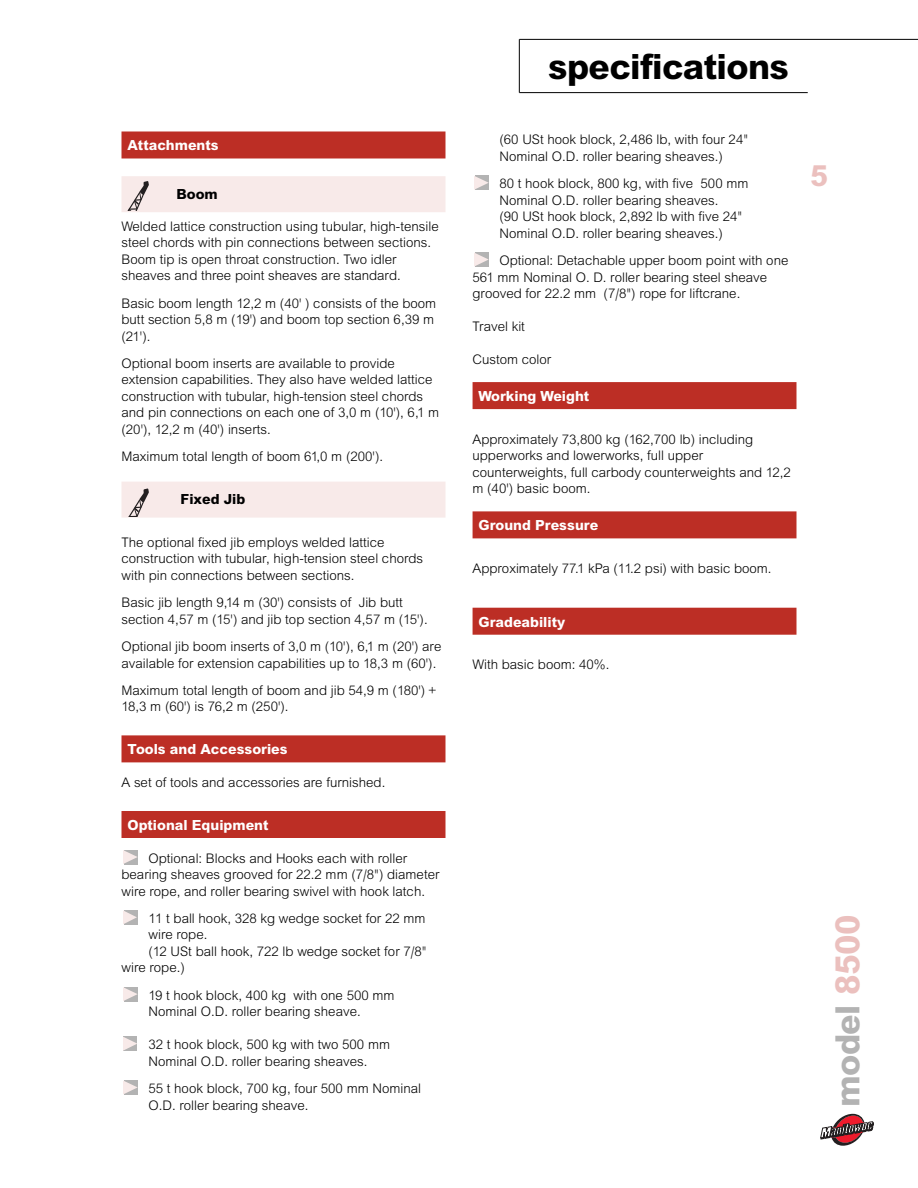
<style>
.page{position:relative;width:918px;height:1188px;background:#fff}
.page>*{position:absolute;margin:0;border:0;box-sizing:border-box;transform-origin:0 0}
.t1{font:37.5px "Arial Bld";letter-spacing:-.015em;color:#000}
.t2{font:36px "Arial Bld";letter-spacing:-.015em;color:#b3b3b3}
.t3{font:31.2px "Arial Bld";color:#ebc0be}
.t4{font:15px "Arial Bld";color:#fff}
.t5{font:15px "Arial Bld";color:#000}
.t6{font:14.25px/16.5px "Arial Lgt";color:#000}
.s1{color:#ebc0be}
</style>
<div class="page">
<hr style="left:519px;top:39px;width:1px;height:54px;background:#000">
<hr style="left:519px;top:39px;width:399px;height:1px;background:#000">
<hr style="left:519px;top:92px;width:289px;height:1px;background:#000">
<svg style="left:821px;top:1114px;width:53px;height:32px"></svg>
<div style="left:122px;top:131px;width:324px;height:27px;background:#bc2e25"></div>
<div style="left:122px;top:176px;width:324px;height:36px;background:#f8eae9"></div>
<div style="left:122px;top:482px;width:324px;height:36px;background:#f8eae9"></div>
<div style="left:122px;top:735px;width:324px;height:27px;background:#bc2e25"></div>
<div style="left:122px;top:811px;width:324px;height:27px;background:#bc2e25"></div>
<svg style="left:128px;top:489px;width:21px;height:28px"></svg>
<svg style="left:127px;top:181px;width:22px;height:30px"></svg>
<svg style="left:123px;top:1080px;width:15px;height:14px"></svg>
<svg style="left:123px;top:1037px;width:14px;height:14px"></svg>
<svg style="left:123px;top:987px;width:15px;height:14px"></svg>
<div style="left:124px;top:910px;width:14px;height:14px;background:#b3b3b3"></div>
<svg style="left:123px;top:911px;width:14px;height:13px"></svg>
<svg style="left:123px;top:850px;width:15px;height:14px"></svg>
<div style="left:473px;top:382px;width:323px;height:27px;background:#bc2e25"></div>
<div style="left:473px;top:511px;width:323px;height:27px;background:#bc2e25"></div>
<div style="left:473px;top:608px;width:323px;height:27px;background:#bc2e25"></div>
<svg style="left:474px;top:253px;width:15px;height:14px"></svg>
<svg style="left:474px;top:176px;width:15px;height:14px"></svg>
<p class="t4" style="left:128px;top:140px;width:93px">Attachments</p>
<p class="t5" style="left:176px;top:189px;width:43px">Boom</p>
<p class="t6" style="left:121px;top:219px;width:319px">Welded lattice construction using tubular, high-tensile steel chords with pin connections between sections.<br>Boom tip is open throat construction. Two idler sheaves and three point sheaves are standard.</p>
<p class="t6" style="left:121px;top:296px;width:316px">Basic boom length 12,2 m (40' ) consists of the boom butt section 5,8 m (19') and boom top section 6,39 m (21').</p>
<p class="t6" style="left:122px;top:356px;width:319px">Optional boom inserts are available to provide extension capabilities. They also have welded lattice construction with tubular, high-tension steel chords and pin connections on each one of 3,0 m (10'), 6,1 m (20'), 12,2 m (40') inserts.</p>
<p class="t6" style="left:122px;top:450px;width:263px">Maximum total length of boom 61,0 m (200').</p>
<p class="t5" style="left:180px;top:494px;width:66px">Fixed Jib</p>
<p class="t6" style="left:122px;top:535px;width:303px">The optional fixed jib employs welded lattice construction with tubular, high-tension steel chords with pin connections between sections.</p>
<p class="t6" style="left:122px;top:596px;width:308px">Basic jib length 9,14 m (30') consists of Jib butt section 4,57 m (15') and jib top section 4,57 m (15').</p>
<p class="t6" style="left:122px;top:639px;width:321px">Optional jib boom inserts of 3,0 m (10'), 6,1 m (20') are available for extension capabilities up to 18,3 m (60').</p>
<p class="t6" style="left:122px;top:683px;width:316px">Maximum total length of boom and jib 54,9 m (180') +<br>18,3 m (60') is 76,2 m (250').</p>
<p class="t4" style="left:128px;top:744px;width:162px">Tools and Accessories</p>
<p class="t6" style="left:122px;top:775px;width:265px">A set of tools and accessories are furnished.</p>
<p class="t4" style="left:128px;top:820px;width:143px">Optional Equipment</p>
<p class="t6" style="left:121px;top:851px;width:320px;text-indent:27px">Optional: Blocks and Hooks each with roller bearing sheaves grooved for 22.2 mm (7/8") diameter wire rope, and roller bearing swivel with hook latch.</p>
<p class="t6" style="left:148px;top:911px;width:279px">11 t ball hook, 328 kg wedge socket for 22 mm</p>
<p class="t6" style="left:148px;top:928px;width:60px">wire rope.</p>
<p class="t6" style="left:148px;top:944px;width:280px">(12 USt ball hook, 722 lb wedge socket for 7/8"</p>
<p class="t6" style="left:121px;top:961px;width:65px">wire rope.)</p>
<p class="t6" style="left:148px;top:988px;width:248px">19 t hook block, 400 kg with one 500 mm<br>Nominal O.D. roller bearing sheave.</p>
<p class="t6" style="left:148px;top:1038px;width:243px">32 t hook block, 500 kg with two 500 mm<br>Nominal O.D. roller bearing sheaves.</p>
<p class="t6" style="left:148px;top:1081px;width:274px">55 t hook block, 700 kg, four 500 mm Nominal<br>O.D. roller bearing sheave.</p>
<h1 class="t1" style="left:548px;top:54px;width:243px">specifications</h1>
<p class="t6" style="left:500px;top:133px;width:250px">(60 USt hook block, 2,486 lb, with four 24"<br>Nominal O.D. roller bearing sheaves.)</p>
<p class="t6" style="left:500px;top:177px;width:250px">80 t hook block, 800 kg, with five 500 mm Nominal O.D. roller bearing sheaves.<br>(90 USt hook block, 2,892 lb with five 24" Nominal O.D. roller bearing sheaves.)</p>
<p class="t6" style="left:473px;top:253px;width:317px;text-indent:27px">Optional: Detachable upper boom point with one<br>561 mm Nominal O. D. roller bearing steel sheave grooved for 22.2 mm (7/8") rope for liftcrane.</p>
<p class="t6" style="left:473px;top:319px;width:54px">Travel kit</p>
<p class="t6" style="left:473px;top:352px;width:80px">Custom color</p>
<p class="t4" style="left:478px;top:391px;width:112px">Working Weight</p>
<p class="t6" style="left:472px;top:432px;width:320px">Approximately 73,800 kg (162,700 lb) including upperworks and lowerworks, full upper counterweights, full carbody counterweights and 12,2 m (40') basic boom.</p>
<p class="t4" style="left:478px;top:520px;width:121px">Ground Pressure</p>
<p class="t6" style="left:472px;top:562px;width:301px">Approximately 77.1 kPa (11.2 psi) with basic boom.</p>
<p class="t4" style="left:478px;top:617px;width:88px">Gradeability</p>
<p class="t6" style="left:472px;top:658px;width:138px">With basic boom: 40%.</p>
<h3 class="t3" style="left:810px;top:165px;width:19px">5</h3>
<h2 class="t2" style="left:836px;top:1107px;width:194px;rotate:-90deg">model <span class="s1">8500</span></h2>
</div>
